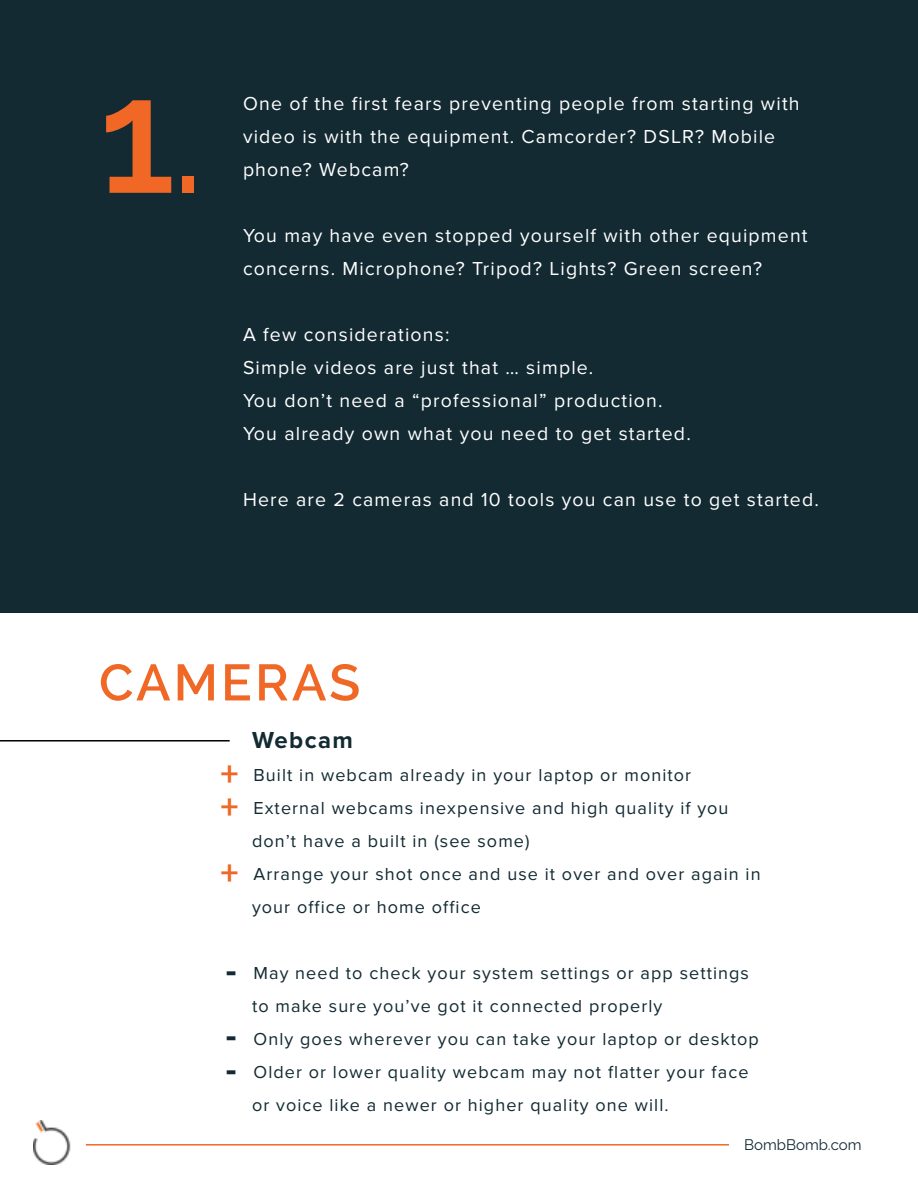
<style>
.page{position:relative;width:918px;height:1188px;background:#fff}
.page>*{position:absolute;margin:0;border:0;box-sizing:border-box;transform-origin:0 0}
.t1{font:600 162px "Raleway";color:#f16725}
.t2{font:600 51px "Raleway";letter-spacing:.055em;color:#f06825}
.t3{font:700 36px/32.4px "Proxima Nova";color:#f06825}
.t4{font:700 36px/65.2px "Proxima Nova";color:#132a32}
.t5{font:700 24px "Proxima Nova";letter-spacing:.06em;color:#122a32}
.t6{font:19.5px/33px "Proxima Nova";letter-spacing:.06em;color:#fff}
.t7{font:18px/33px "Proxima Nova";letter-spacing:.06em;color:#122a32}
.t8{font:15px "Raleway";color:#122a32}
.s1{font-size:126px}
</style>
<div class="page">
<img style="left:33px;top:1121px;width:38px;height:43px">
<hr style="left:86px;top:1144px;width:643px;height:2px;background:#f06825">
<div style="left:1px;top:0;width:917px;height:613px;background:#132a32"></div>
<hr style="left:0;top:740px;width:230px;height:2px;background:#000">
<h1 class="t1" style="left:99px;top:43px;width:104px">1<span class="s1">.</span></h1>
<p class="t6" style="left:243px;top:87px;width:558px">One of the first fears preventing people from starting with video is with the equipment. Camcorder? DSLR? Mobile phone? Webcam?</p>
<p class="t6" style="left:243px;top:219px;width:566px">You may have even stopped yourself with other equipment concerns. Microphone? Tripod? Lights? Green screen?</p>
<p class="t6" style="left:243px;top:318px;width:449px">A few considerations:<br>Simple videos are just that … simple.<br>You don’t need a “professional” production.<br>You already own what you need to get started.</p>
<p class="t6" style="left:243px;top:483px;width:578px">Here are 2 cameras and 10 tools you can use to get started.</p>
<h2 class="t2" style="left:99px;top:653px;width:263px">CAMERAS</h2>
<h3 class="t3" style="left:220px;top:759px;width:20px">+ +</h3>
<h3 class="t3" style="left:220px;top:857px;width:20px">+</h3>
<h3 class="t5" style="left:252px;top:726px;width:103px">Webcam</h3>
<p class="t7" style="left:252px;top:759px;width:510px">Built in webcam already in your laptop or monitor External webcams inexpensive and high quality if you don’t have a built in (see some)<br>Arrange your shot once and use it over and over again in your office or home office</p>
<h3 class="t4" style="left:226px;top:938px;width:12px">- -</h3>
<h3 class="t4" style="left:226px;top:1037px;width:12px">-</h3>
<p class="t7" style="left:252px;top:957px;width:508px">May need to check your system settings or app settings to make sure you’ve got it connected properly<br>Only goes wherever you can take your laptop or desktop Older or lower quality webcam may not flatter your face or voice like a newer or higher quality one will.</p>
<p class="t8" style="left:744px;top:1136px;width:119px">BombBomb.com</p>
</div>
